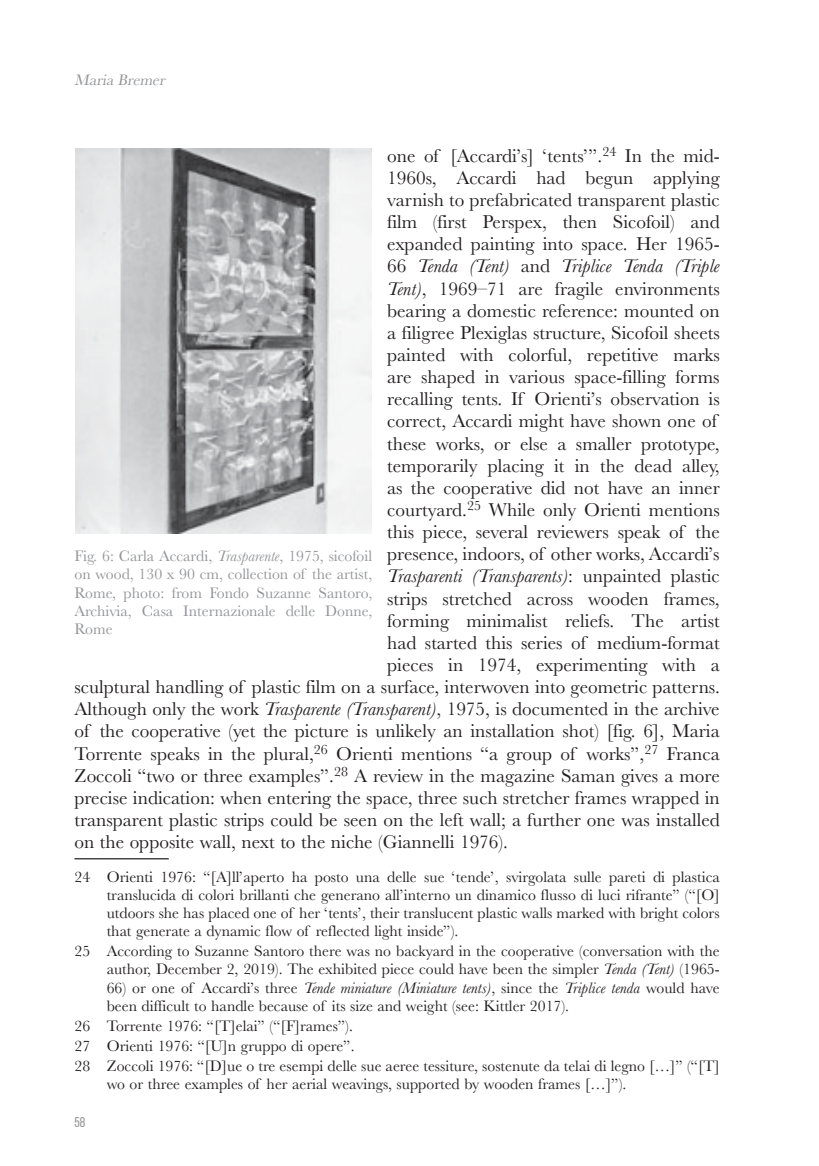
<style>
.page{position:relative;width:819px;height:1166px;background:#fff}
.page>*{position:absolute;margin:0;border:0;box-sizing:border-box;transform-origin:0 0}
.t1{font:19.25px "Baskerville";color:#231f20}
.t2{font:italic 19.25px "Baskerville";color:#231f20}
.t3{font:15.75px/18.2px "Baskerville";color:#231f20}
.t4{font:15.75px/18px "Baskerville";color:#939598;text-align:justify}
.t5{font:italic 15.75px "Baskerville";color:#939598}
.t6{font:14px "Bebas Neue";color:#939598}
.s1{font-style:normal}
.s2{font-style:italic}
</style>
<div class="page">
<hr style="left:74px;top:858px;width:95px;height:1px;background:#231f20">
<img style="left:75px;top:149px;width:296px;height:384px">
<p class="t5" style="left:74px;top:71px;width:95px">Maria Bremer</p>
<p class="t1" style="left:387px;top:144px;width:334px">one of [Accardi’s] ‘tents’”.<sup>24</sup> In the mid-</p>
<p class="t1" style="left:387px;top:167px;width:334px">1960s, Accardi had begun applying</p>
<p class="t1" style="left:387px;top:189px;width:334px">varnish to prefabricated transparent plastic</p>
<p class="t1" style="left:387px;top:211px;width:334px">film (first Perspex, then Sicofoil) and</p>
<p class="t1" style="left:387px;top:233px;width:334px">expanded painting into space. Her 1965-</p>
<p class="t2" style="left:387px;top:256px;width:334px"><span class="s1">66</span> Tenda (Tent) <span class="s1">and</span> Triplice Tenda (Triple</p>
<p class="t1" style="left:387px;top:277px;width:334px"><span class="s2">Tent)</span>, 1969–71 are fragile environments</p>
<p class="t1" style="left:387px;top:299px;width:334px">bearing a domestic reference: mounted on</p>
<p class="t1" style="left:387px;top:322px;width:334px">a filigree Plexiglas structure, Sicofoil sheets</p>
<p class="t1" style="left:387px;top:344px;width:334px">painted with colorful, repetitive marks</p>
<p class="t1" style="left:387px;top:366px;width:334px">are shaped in various space-filling forms</p>
<p class="t1" style="left:387px;top:388px;width:334px">recalling tents. If Orienti’s observation is</p>
<p class="t1" style="left:387px;top:410px;width:331px">correct, Accardi might have shown one of</p>
<p class="t1" style="left:387px;top:432px;width:334px">these works, or else a smaller prototype,</p>
<p class="t1" style="left:387px;top:454px;width:334px">temporarily placing it in the dead alley,</p>
<p class="t1" style="left:387px;top:477px;width:334px">as the cooperative did not have an inner</p>
<p class="t1" style="left:387px;top:499px;width:334px">courtyard.<sup>25</sup> While only Orienti mentions</p>
<p class="t1" style="left:387px;top:521px;width:334px">this piece, several reviewers speak of the</p>
<p class="t1" style="left:387px;top:543px;width:334px">presence, indoors, of other works, Accardi’s</p>
<p class="t2" style="left:387px;top:565px;width:334px">Trasparenti (Transparents)<span class="s1">: unpainted plastic</span></p>
<p class="t1" style="left:387px;top:587px;width:334px">strips stretched across wooden frames,</p>
<p class="t1" style="left:387px;top:609px;width:334px">forming minimalist reliefs. The artist</p>
<p class="t1" style="left:387px;top:632px;width:334px">had started this series of medium-format</p>
<p class="t1" style="left:387px;top:654px;width:334px">pieces in 1974, experimenting with a</p>
<p class="t1" style="left:74px;top:676px;width:646px">sculptural handling of plastic film on a surface, interwoven into geometric patterns.</p>
<p class="t1" style="left:74px;top:698px;width:646px">Although only the work <span class="s2">Trasparente (Transparent)</span>, 1975, is documented in the archive</p>
<p class="t1" style="left:74px;top:720px;width:646px">of the cooperative (yet the picture is unlikely an installation shot) [fig. 6], Maria</p>
<p class="t1" style="left:74px;top:742px;width:646px">Torrente speaks in the plural,<sup>26</sup> Orienti mentions “a group of works”,<sup>27</sup> Franca</p>
<p class="t1" style="left:74px;top:764px;width:646px">Zoccoli “two or three examples”.<sup>28</sup> A review in the magazine Saman gives a more</p>
<p class="t1" style="left:74px;top:786px;width:646px">precise indication: when entering the space, three such stretcher frames wrapped in</p>
<p class="t1" style="left:74px;top:809px;width:647px">transparent plastic strips could be seen on the left wall; a further one was installed</p>
<p class="t1" style="left:74px;top:831px;width:435px">on the opposite wall, next to the niche (Giannelli 1976).</p>
<p class="t3" style="left:107px;top:867px;width:614px;text-align:justify;text-indent:-32px">24 Orienti 1976: “[A]ll’aperto ha posto una delle sue ‘tende’, svirgolata sulle pareti di plastica translucida di colori brillanti che generano all’interno un dinamico flusso di luci rifrante” (“[O] utdoors she has placed one of her ‘tents’, their translucent plastic walls marked with bright colors that generate a dynamic flow of reflected light inside”).</p>
<p class="t3" style="left:74px;top:942px;width:646px;text-align:right">25 According to Suzanne Santoro there was no backyard in the cooperative (conversation with the author, December 2, 2019). The exhibited piece could have been the simpler <span class="s2">Tenda (Tent)</span> (1965-</p>
<p class="t3" style="left:107px;top:978px;width:614px">66) or one of Accardi’s three <span class="s2">Tende miniature (Miniature tents)</span>, since the <span class="s2">Triplice tenda</span> would have been difficult to handle because of its size and weight (see: Kittler 2017).</p>
<p class="t3" style="left:74px;top:1015px;width:647px;line-height:20.1px">26 Torrente 1976: “[T]elai” (“[F]rames”).<br>27 Orienti 1976: “[U]n gruppo di opere”.<br>28 Zoccoli 1976: “[D]ue o tre esempi delle sue aeree tessiture, sostenute da telai di legno […]” (“[T]</p>
<p class="t3" style="left:107px;top:1075px;width:521px">wo or three examples of her aerial weavings, supported by wooden frames […]”).</p>
<p class="t4" style="left:74px;top:547px;width:299px">Fig. 6: Carla Accardi, <span class="s2">Trasparente</span>, 1975, sicofoil on wood, 130 x 90 cm, collection of the artist, Rome, photo: from Fondo Suzanne Santoro, Archivia, Casa Internazionale delle Donne, Rome</p>
<p class="t6" style="left:74px;top:1114px;width:12px">58</p>
</div>
